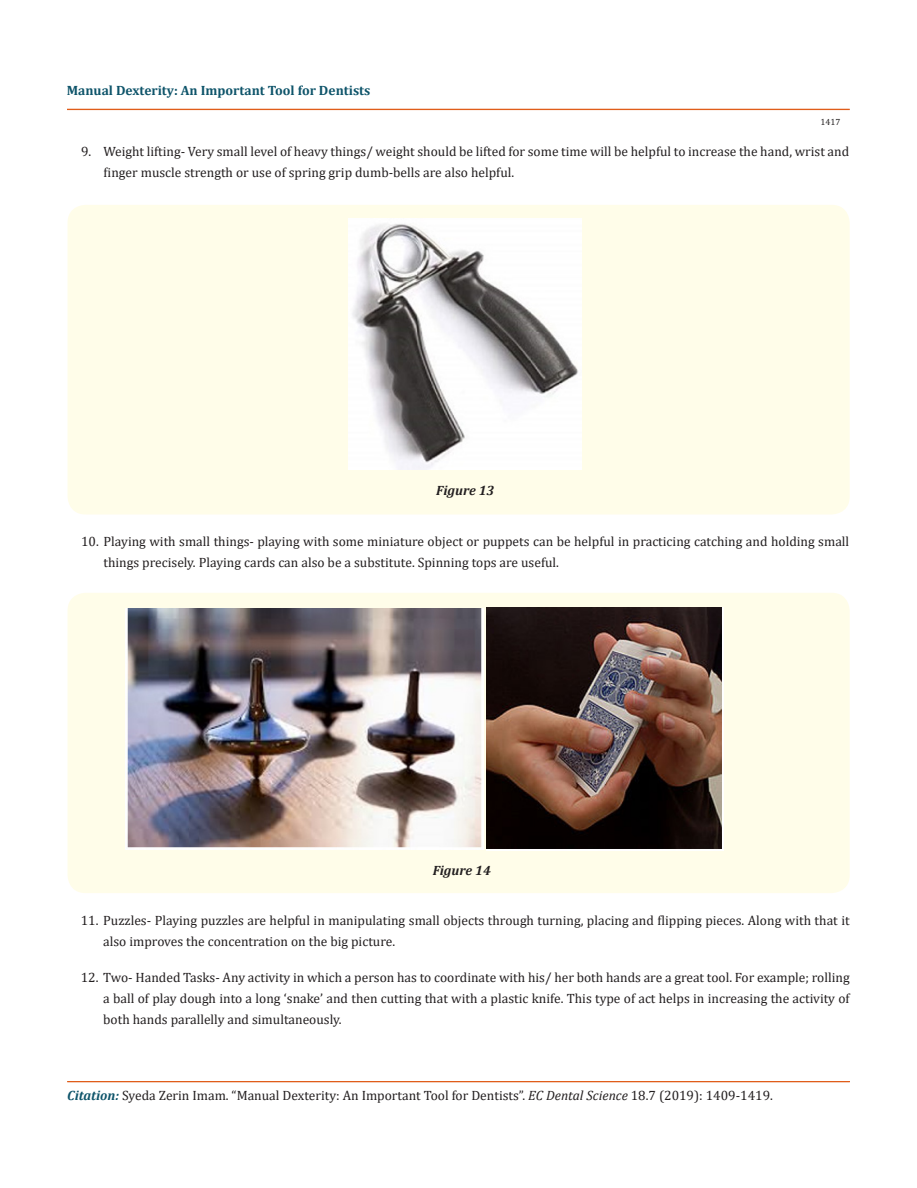
<style>
.page{position:relative;width:917px;height:1188px;background:#fff}
.page>*{position:absolute;margin:0;border:0;box-sizing:border-box;transform-origin:0 0}
.t1{font:13.5px/21px "Cambria";color:#231f20}
.t2{font:700 13.5px "Cambria";color:#0e546a}
.t3{font:italic 700 13.5px "Cambria";color:#231f20}
.t4{font:9px "Cambria";color:#231f20}
.s1{font-weight:700;font-style:italic;color:#0e546a}
.s2{font-style:italic}
</style>
<div class="page">
<div style="left:67px;top:109px;width:782px;height:1px;border:1px solid #e05d1a"></div>
<hr style="left:68px;top:1082px;width:781px;height:1px;background:#e05d1a">
<div style="left:67px;top:1081px;width:782px;height:1px;border:1px solid #e05d1a"></div>
<div style="left:68px;top:205px;width:781px;height:309px;background:#fffde9;border-radius:18px"></div>
<img style="left:348px;top:218px;width:234px;height:251px">
<div style="left:68px;top:593px;width:781px;height:300px;background:#fffde9;border-radius:18px"></div>
<img style="left:125px;top:608px;width:359px;height:241px">
<img style="left:486px;top:608px;width:237px;height:243px">
<p class="t2" style="left:67px;top:81px;width:305px">Manual Dexterity: An Important Tool for Dentists</p>
<p class="t4" style="left:820px;top:117px;width:21px">1417</p>
<p class="t1" style="left:104px;top:141px;width:747px;text-indent:-22px">9. Weight lifting- Very small level of heavy things/ weight should be lifted for some time will be helpful to increase the hand, wrist and finger muscle strength or use of spring grip dumb-bells are also helpful.</p>
<p class="t3" style="left:436px;top:481px;width:60px">Figure 13</p>
<p class="t1" style="left:104px;top:531px;width:747px;text-indent:-22px">10. Playing with small things- playing with some miniature object or puppets can be helpful in practicing catching and holding small things precisely. Playing cards can also be a substitute. Spinning tops are useful.</p>
<p class="t3" style="left:432px;top:861px;width:60px">Figure 14</p>
<p class="t1" style="left:103px;top:910px;width:748px;text-indent:-23px">11. Puzzles- Playing puzzles are helpful in manipulating small objects through turning, placing and flipping pieces. Along with that it also improves the concentration on the big picture.</p>
<p class="t1" style="left:103px;top:967px;width:748px;text-align:justify;text-indent:-23px">12. Two- Handed Tasks- Any activity in which a person has to coordinate with his/ her both hands are a great tool. For example; rolling a ball of play dough into a long ‘snake’ and then cutting that with a plastic knife. This type of act helps in increasing the activity of both hands parallelly and simultaneously.</p>
<p class="t1" style="left:67px;top:1085px;width:707px"><span class="s1">Citation:</span> Syeda Zerin Imam. “Manual Dexterity: An Important Tool for Dentists”. <span class="s2">EC Dental Science</span> 18.7 (2019): 1409-1419.</p>
</div>
